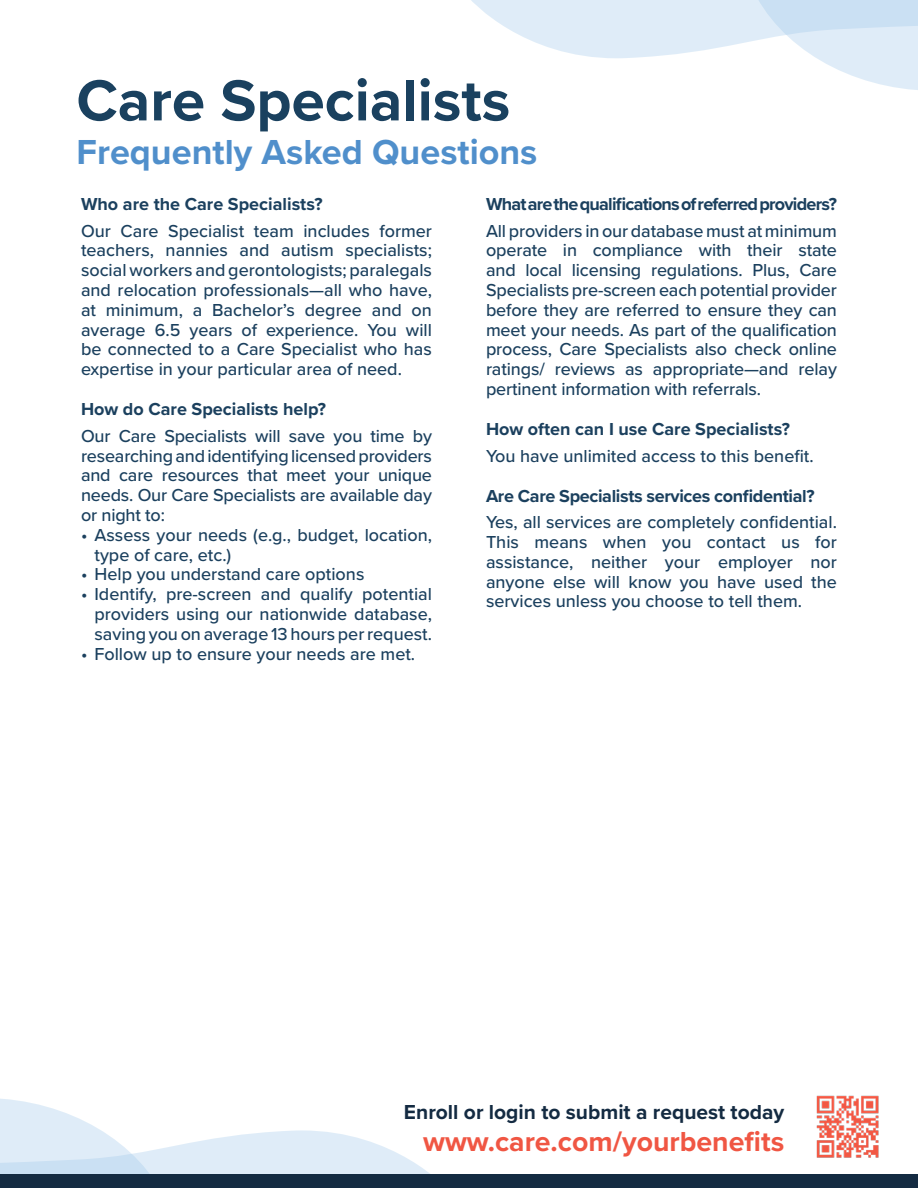
<style>
.page{position:relative;width:918px;height:1188px;background:#fff}
.page>*{position:absolute;margin:0;border:0;box-sizing:border-box;transform-origin:0 0}
.Subtitle_1{font:700 60px "Proxima Nova";color:#1a415f}
.Subtitle_1-2{font:700 36px "Proxima Nova";color:#508fcb}
.t1{font:700 28.5px "Proxima Nova";color:#f05643}
.t2{font:700 21px "Proxima Nova";color:#142b42}
.Body_Text{font:500 18px/19.8px "Proxima Nova";color:#1b405e;text-align:justify}
.Subtitle_1-3{font:700 18px "Proxima Nova";color:#1b405e}
.Subtitle_1-4{font:700 18px "Proxima Nova";letter-spacing:-.04em;color:#1b405e}
.Subtitle_1-5{font:700 18px "Proxima Nova";letter-spacing:-.02em;color:#1b405e}
</style>
<div class="page">
<svg style="left:0;top:1098px;width:430px;height:76px"></svg>
<div style="left:0;top:1174px;width:918px;height:14px;background:#142b42"></div>
<svg style="left:471px;top:0;width:447px;height:90px"></svg>
<img style="left:816px;top:1095px;width:63px;height:63px">
<p class="Subtitle_1" style="left:76px;top:56px;width:435px">Care Specialists</p>
<p class="Subtitle_1-2" style="left:76px;top:125px;width:462px">Frequently Asked Questions</p>
<p class="Subtitle_1-3" style="left:81px;top:191px;width:243px">Who are the Care Specialists?</p>
<p class="Body_Text" style="left:81px;top:220px;width:353px">Our Care Specialist team includes former teachers, nannies and autism specialists; social workers and gerontologists; paralegals and relocation professionals—all who have, at minimum, a Bachelor’s degree and on average 6.5 years of experience. You will be connected to a Care Specialist who has expertise in your particular area of need.</p>
<p class="Subtitle_1-3" style="left:81px;top:396px;width:246px">How do Care Specialists help?</p>
<p class="Body_Text" style="left:81px;top:425px;width:353px">Our Care Specialists will save you time by researching and identifying licensed providers and care resources that meet your unique needs. Our Care Specialists are available day or night to:</p>
<p class="Body_Text" style="left:94px;top:524px;width:339px;text-indent:-14px">• Assess your needs (e.g., budget, location, type of care, etc.)</p>
<p class="Body_Text" style="left:81px;top:564px;width:285px">• Help you understand care options</p>
<p class="Body_Text" style="left:94px;top:584px;width:339px;text-indent:-14px">• Identify, pre-screen and qualify potential providers using our nationwide database, saving you on average 13 hours per request.</p>
<p class="Body_Text" style="left:81px;top:643px;width:336px">• Follow up to ensure your needs are met.</p>
<p class="Subtitle_1-4" style="left:486px;top:191px;width:353px">What are the qualifications of referred providers?</p>
<p class="Body_Text" style="left:486px;top:220px;width:353px">All providers in our database must at minimum operate in compliance with their state and local licensing regulations. Plus, Care Specialists pre-screen each potential provider before they are referred to ensure they can meet your needs. As part of the qualification process, Care Specialists also check online ratings/ reviews as appropriate—and relay pertinent information with referrals.</p>
<p class="Subtitle_1-3" style="left:486px;top:416px;width:305px">How often can I use Care Specialists?</p>
<p class="Body_Text" style="left:486px;top:445px;width:329px">You have unlimited access to this benefit.</p>
<p class="Subtitle_1-5" style="left:486px;top:482px;width:330px">Are Care Specialists services confidential?</p>
<p class="Body_Text" style="left:486px;top:512px;width:353px">Yes, all services are completely confidential.<br>This means when you contact us for assistance, neither your employer nor anyone else will know you have used the services unless you choose to tell them.</p>
<p class="t2" style="left:404px;top:1097px;width:382px">Enroll or login to submit a request today</p>
<p class="t1" style="left:423px;top:1120px;width:363px">www.care.com/yourbenefits</p>
</div>
